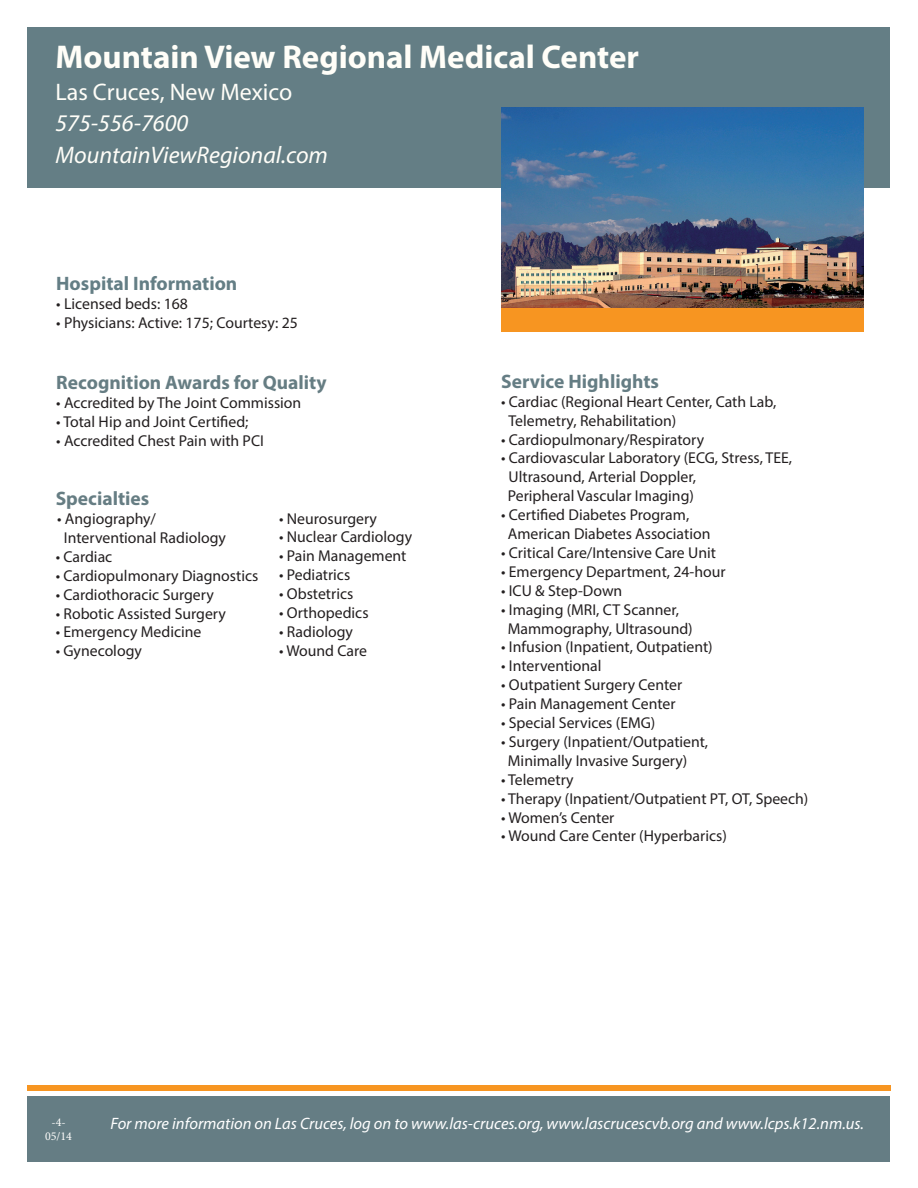
<style>
.page{position:relative;width:918px;height:1188px;background:#fff}
.page>*{position:absolute;margin:0;border:0;box-sizing:border-box;transform-origin:0 0}
.t1{font:700 33px "Myriad Pro";color:#fffef8}
.t2{font:italic 24px "Myriad Pro";color:#fffef8}
.t3{font:24px "Myriad Pro";color:#fffef8}
.t4{font:700 19.5px "Myriad Pro";color:#667d83}
.t5{font:700 19.5px "Myriad Pro";color:#647e85}
.t6{font:700 19.5px "Myriad Pro";color:#657d84}
.t7{font:italic 16.5px "Myriad Pro";color:#fff}
.t8{font:15.75px "Myriad Pro";color:#231f20}
.t9{font:12px "Minion Pro";color:#fffefc}
</style>
<div class="page">
<div style="left:28px;top:1096px;width:862px;height:66px;background:#657d84"></div>
<div style="left:28px;top:28px;width:862px;height:160px;background:#647e85"></div>
<img style="left:501px;top:107px;width:363px;height:201px">
<div style="left:27px;top:1085px;width:864px;height:6px;background:#f79521"></div>
<div style="left:501px;top:308px;width:363px;height:24px;background:#f79521"></div>
<p class="t1" style="left:56px;top:36px;width:585px">Mountain View Regional Medical Center</p>
<p class="t3" style="left:56px;top:77px;width:238px">Las Cruces, New Mexico</p>
<p class="t2" style="left:56px;top:108px;width:134px">575-556-7600</p>
<p class="t2" style="left:56px;top:140px;width:274px">MountainViewRegional.com</p>
<p class="t5" style="left:56px;top:270px;width:183px">Hospital Information</p>
<p class="t8" style="left:56px;top:294px;width:133px">• Licensed beds: 168</p>
<p class="t8" style="left:56px;top:313px;width:243px">• Physicians: Active: 175; Courtesy: 25</p>
<p class="t4" style="left:56px;top:370px;width:272px">Recognition Awards for Quality</p>
<p class="t8" style="left:56px;top:393px;width:247px">• Accredited by The Joint Commission</p>
<p class="t8" style="left:56px;top:412px;width:194px">• Total Hip and Joint Certified;</p>
<p class="t8" style="left:56px;top:431px;width:209px">• Accredited Chest Pain with PCI</p>
<p class="t4" style="left:56px;top:486px;width:95px">Specialties</p>
<p class="t8" style="left:57px;top:509px;width:100px">• Angiography/</p>
<p class="t8" style="left:64px;top:528px;width:164px">Interventional Radiology</p>
<p class="t8" style="left:56px;top:547px;width:58px">• Cardiac</p>
<p class="t8" style="left:56px;top:566px;width:204px">• Cardiopulmonary Diagnostics</p>
<p class="t8" style="left:56px;top:585px;width:160px">• Cardiothoracic Surgery</p>
<p class="t8" style="left:56px;top:604px;width:172px">• Robotic Assisted Surgery</p>
<p class="t8" style="left:56px;top:622px;width:147px">• Emergency Medicine</p>
<p class="t8" style="left:56px;top:641px;width:88px">• Gynecology</p>
<p class="t8" style="left:279px;top:509px;width:99px">• Neurosurgery</p>
<p class="t8" style="left:279px;top:527px;width:134px">• Nuclear Cardiology</p>
<p class="t8" style="left:279px;top:546px;width:129px">• Pain Management</p>
<p class="t8" style="left:279px;top:565px;width:73px">• Pediatrics</p>
<p class="t8" style="left:279px;top:584px;width:76px">• Obstetrics</p>
<p class="t8" style="left:279px;top:603px;width:91px">• Orthopedics</p>
<p class="t8" style="left:279px;top:622px;width:75px">• Radiology</p>
<p class="t8" style="left:279px;top:641px;width:89px">• Wound Care</p>
<p class="t6" style="left:501px;top:369px;width:159px">Service Highlights</p>
<p class="t8" style="left:501px;top:392px;width:277px">• Cardiac (Regional Heart Center, Cath Lab,</p>
<p class="t8" style="left:509px;top:411px;width:169px">Telemetry, Rehabilitation)</p>
<p class="t8" style="left:501px;top:430px;width:205px">• Cardiopulmonary/Respiratory</p>
<p class="t8" style="left:501px;top:448px;width:293px">• Cardiovascular Laboratory (ECG, Stress, TEE,</p>
<p class="t8" style="left:509px;top:467px;width:189px">Ultrasound, Arterial Doppler,</p>
<p class="t8" style="left:508px;top:486px;width:188px">Peripheral Vascular Imaging)</p>
<p class="t8" style="left:501px;top:505px;width:190px">• Certified Diabetes Program,</p>
<p class="t8" style="left:508px;top:524px;width:204px">American Diabetes Association</p>
<p class="t8" style="left:501px;top:543px;width:216px">• Critical Care/Intensive Care Unit</p>
<p class="t8" style="left:501px;top:562px;width:226px">• Emergency Department, 24-hour</p>
<p class="t8" style="left:501px;top:581px;width:123px">• ICU &amp; Step-Down</p>
<p class="t8" style="left:501px;top:600px;width:179px">• Imaging (MRI, CT Scanner,</p>
<p class="t8" style="left:508px;top:619px;width:186px">Mammography, Ultrasound)</p>
<p class="t8" style="left:501px;top:637px;width:213px">• Infusion (Inpatient, Outpatient)</p>
<p class="t8" style="left:501px;top:656px;width:102px">• Interventional</p>
<p class="t8" style="left:501px;top:675px;width:183px">• Outpatient Surgery Center</p>
<p class="t8" style="left:501px;top:694px;width:176px">• Pain Management Center</p>
<p class="t8" style="left:501px;top:713px;width:156px">• Special Services (EMG)</p>
<p class="t8" style="left:501px;top:732px;width:209px">• Surgery (Inpatient/Outpatient,</p>
<p class="t8" style="left:508px;top:751px;width:181px">Minimally Invasive Surgery)</p>
<p class="t8" style="left:501px;top:770px;width:74px">• Telemetry</p>
<p class="t8" style="left:501px;top:789px;width:309px">• Therapy (Inpatient/Outpatient PT, OT, Speech)</p>
<p class="t8" style="left:501px;top:808px;width:115px">• Women’s Center</p>
<p class="t8" style="left:501px;top:826px;width:227px">• Wound Care Center (Hyperbarics)</p>
<p class="t9" style="left:51px;top:1114px;width:16px">-4-</p>
<p class="t9" style="left:45px;top:1128px;width:29px">05/14</p>
<p class="t7" style="left:111px;top:1114px;width:755px">For more information on Las Cruces, log on to www.las-cruces.org, www.lascrucescvb.org and www.lcps.k12.nm.us.</p>
</div>
